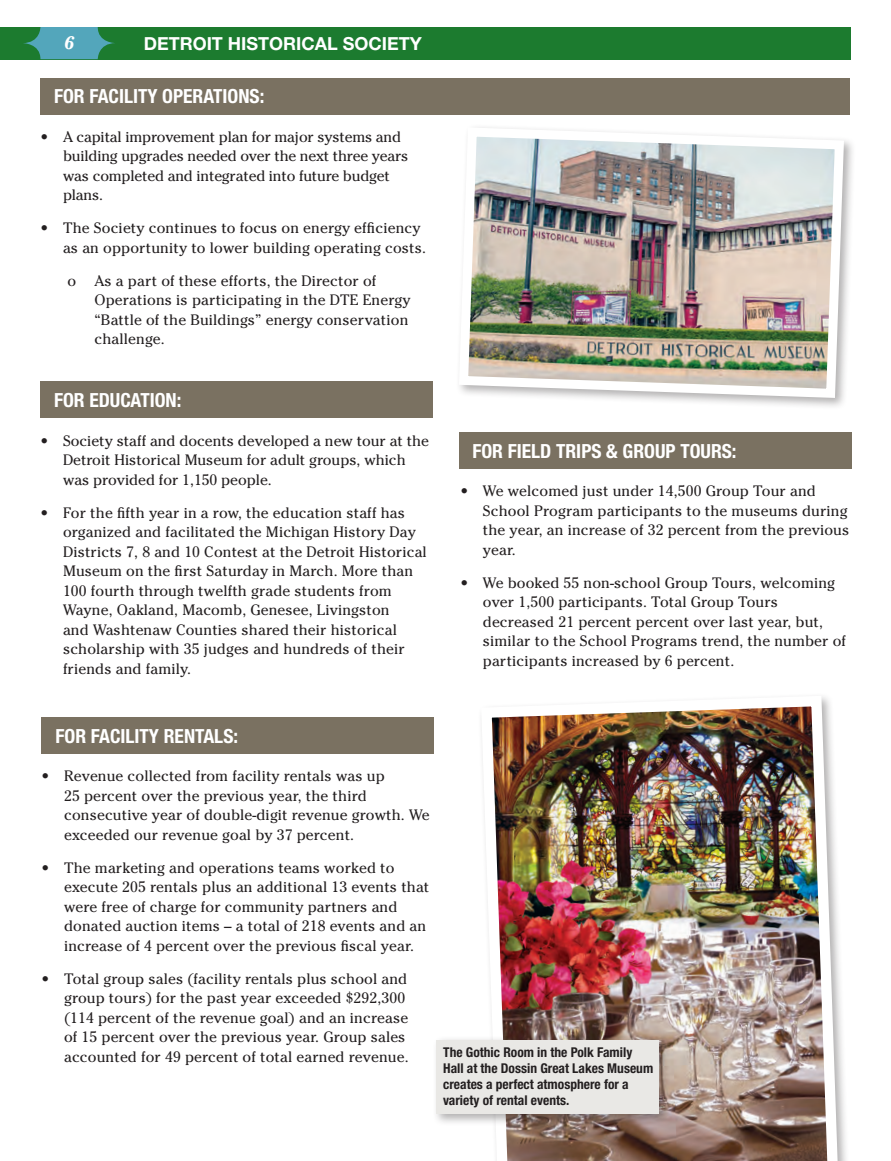
<style>
.page{position:relative;width:891px;height:1161px;background:#fff}
.page>*{position:absolute;margin:0;border:0;box-sizing:border-box;transform-origin:0 0}
.t1{font:700 condensed 19.5px "Helvetica Neue LT Std";color:#fff}
.t2{font:700 18px "Helvetica Neue LT Std";color:#fff}
.t3{font:italic 700 18px "Cheltenham Std";color:#fff}
.t4{font:15px/19.5px "Cheltenham Std";letter-spacing:.01em;color:#231f20}
.t5{font:15px/19.5px "Cheltenham Std";letter-spacing:-.01em;color:#231f20}
.t6{font:700 condensed 13.5px/16.2px "Helvetica Neue LT Std";color:#231f20}
</style>
<div class="page">
<div style="left:0;top:27px;width:850px;height:32px;background:#1c7b2f"></div>
<svg style="left:23px;top:27px;width:92px;height:32px"></svg>
<div style="left:459px;top:432px;width:392px;height:37px;background:#7a7161"></div>
<div style="left:42px;top:718px;width:392px;height:36px;background:#7a7161"></div>
<div style="left:40px;top:381px;width:393px;height:37px;background:#7a7161"></div>
<div style="left:40px;top:78px;width:810px;height:37px;background:#7a7161"></div>
<img style="left:481px;top:696px;width:363px;height:465px">
<div style="left:456px;top:124px;width:400px;height:286px;background:#231f20;opacity:.35"></div>
<img style="left:456px;top:124px;width:393px;height:279px">
<div style="left:432px;top:1036px;width:239px;height:90px;background:#231f20;opacity:.35"></div>
<div style="left:436px;top:1040px;width:222px;height:74px;background:#e9e8e5"></div>
<p class="t3" style="left:64px;top:32px;width:12px">6</p>
<p class="t2" style="left:144px;top:33px;width:280px">DETROIT HISTORICAL SOCIETY</p>
<p class="t1" style="left:54px;top:84px;width:212px">FOR FACILITY OPERATIONS:</p>
<p class="t5" style="left:63px;top:127px;width:347px;text-indent:-22px">• A capital improvement plan for major systems and building upgrades needed over the next three years was completed and integrated into future budget plans.</p>
<p class="t4" style="left:63px;top:218px;width:365px;text-indent:-22px">• The Society continues to focus on energy efficiency as an opportunity to lower building operating costs.</p>
<p class="t4" style="left:94px;top:271px;width:318px;text-indent:-27px">o As a part of these efforts, the Director of Operations is participating in the DTE Energy “Battle of the Buildings” energy conservation challenge.</p>
<p class="t1" style="left:54px;top:388px;width:129px">FOR EDUCATION:</p>
<p class="t4" style="left:63px;top:431px;width:368px;text-indent:-22px">• Society staff and docents developed a new tour at the<br>Detroit Historical Museum for adult groups, which was provided for 1,150 people.</p>
<p class="t4" style="left:63px;top:503px;width:365px;text-indent:-22px">• For the fifth year in a row, the education staff has organized and facilitated the Michigan History Day Districts 7, 8 and 10 Contest at the Detroit Historical Museum on the first Saturday in March. More than 100 fourth through twelfth grade students from Wayne, Oakland, Macomb, Genesee, Livingston<br>and Washtenaw Counties shared their historical scholarship with 35 judges and hundreds of their friends and family.</p>
<p class="t1" style="left:472px;top:439px;width:266px">FOR FIELD TRIPS &amp; GROUP TOURS:</p>
<p class="t4" style="left:483px;top:481px;width:368px;text-indent:-22px">• We welcomed just under 14,500 Group Tour and School Program participants to the museums during the year, an increase of 32 percent from the previous year.</p>
<p class="t4" style="left:483px;top:573px;width:365px;text-indent:-22px">• We booked 55 non-school Group Tours, welcoming over 1,500 participants. Total Group Tours decreased 21 percent percent over last year, but, similar to the School Programs trend, the number of participants increased by 6 percent.</p>
<p class="t1" style="left:56px;top:725px;width:184px">FOR FACILITY RENTALS:</p>
<p class="t4" style="left:64px;top:767px;width:367px;text-indent:-22px">• Revenue collected from facility rentals was up<br>25 percent over the previous year, the third consecutive year of double-digit revenue growth. We exceeded our revenue goal by 37 percent.</p>
<p class="t4" style="left:64px;top:858px;width:367px;text-indent:-22px">• The marketing and operations teams worked to execute 205 rentals plus an additional 13 events that were free of charge for community partners and donated auction items – a total of 218 events and an increase of 4 percent over the previous fiscal year.</p>
<p class="t4" style="left:64px;top:969px;width:346px;text-indent:-22px">• Total group sales (facility rentals plus school and group tours) for the past year exceeded $292,300 (114 percent of the revenue goal) and an increase of 15 percent over the previous year. Group sales accounted for 49 percent of total earned revenue.</p>
<p class="t6" style="left:443px;top:1043px;width:212px">The Gothic Room in the Polk Family<br>Hall at the Dossin Great Lakes Museum creates a perfect atmosphere for a variety of rental events.</p>
</div>
